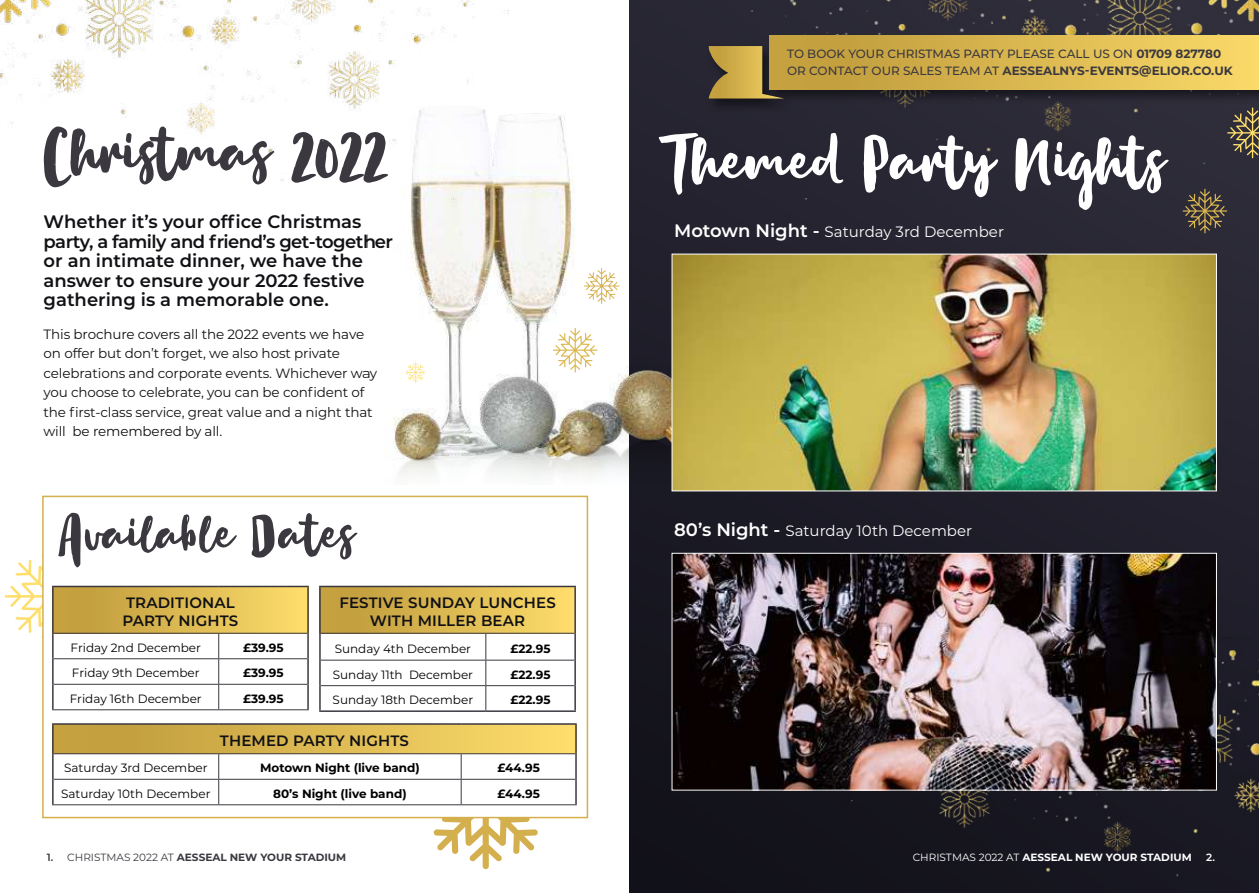
<style>
.page{position:relative;width:1259px;height:893px;background:#fff}
.page>*{position:absolute;margin:0;border:0;box-sizing:border-box;transform-origin:0 0}
.t1{font:75px "Woulien Script";color:#fff}
.t2{font:75px "Woulien Script";color:#3b383f}
.t3{font:60px "Woulien Script";color:#3b383f}
.t4{font:600 18px/19.5px "Montserrat";color:#111115}
.t5{font:600 15px/18px "Montserrat";letter-spacing:.01em;color:#111115}
.t6{font:15px "Montserrat";color:#fff}
.t7{font:13.5px/19.5px "Montserrat";letter-spacing:-.01em;color:#111115}
.t8{font:12px "Montserrat";color:#000}
.t9{font:500 12px/16.5px "Montserrat";color:#3b383f}
.t10{font:700 12px "Montserrat";color:#000}
.t11{font:700 10.5px "Montserrat";color:#3b383f}
.t12{font:700 10.5px "Montserrat";color:#fff}
.t13{font:600 10.5px "Montserrat";color:#fff}
.s1{font-weight:700}
.s2{font-weight:600;font-size:18px}
.s3{font-weight:600}
.s4{font-weight:400}
</style>
<div class="page">
<img style="left:630px;top:0;width:629px;height:893px">
<div style="left:677px;top:0;width:582px;height:223px;background:#2a2835"></div>
<div style="left:737px;top:638px;width:522px;height:255px;background:#171620"></div>
<svg style="left:5px;top:555px;width:37px;height:83px"></svg>
<div style="left:42px;top:496px;width:546px;height:322px;background:#fff;border:2px solid #d4af4d"></div>
<div style="left:53px;top:586px;width:255px;height:47px;background:linear-gradient(to right,#bc9839,#fddc6b)"></div>
<svg style="left:218px;top:634px;width:1px;height:75px"></svg>
<hr style="left:52px;top:586px;width:167px;height:1px;background:#3b383f">
<hr style="left:52px;top:587px;width:2px;height:46px;background:#3b383f">
<hr style="left:219px;top:586px;width:90px;height:1px;background:#3b383f">
<hr style="left:307px;top:587px;width:2px;height:46px;background:#3b383f">
<hr style="left:52px;top:633px;width:2px;height:26px;background:#3b383f">
<hr style="left:307px;top:633px;width:2px;height:26px;background:#3b383f">
<hr style="left:52px;top:659px;width:2px;height:25px;background:#3b383f">
<hr style="left:307px;top:659px;width:2px;height:25px;background:#3b383f">
<hr style="left:52px;top:684px;width:2px;height:25px;background:#3b383f">
<hr style="left:307px;top:684px;width:2px;height:25px;background:#3b383f">
<hr style="left:54px;top:633px;width:165px;height:1px;background:#3b383f">
<hr style="left:219px;top:633px;width:88px;height:1px;background:#3b383f">
<hr style="left:54px;top:658px;width:165px;height:1px;background:#3b383f">
<hr style="left:219px;top:658px;width:88px;height:1px;background:#3b383f">
<hr style="left:54px;top:684px;width:165px;height:1px;background:#3b383f">
<hr style="left:219px;top:684px;width:88px;height:1px;background:#3b383f">
<hr style="left:52px;top:709px;width:167px;height:1px;background:#3b383f">
<hr style="left:219px;top:709px;width:90px;height:1px;background:#3b383f">
<div style="left:53px;top:724px;width:523px;height:30px;background:linear-gradient(to right,#bc9839,#fddc6c)"></div>
<svg style="left:218px;top:754px;width:1px;height:50px"></svg>
<svg style="left:418px;top:734px;width:135px;height:135px"></svg>
<hr style="left:52px;top:723px;width:167px;height:2px;background:#3b383f">
<hr style="left:52px;top:725px;width:2px;height:29px;background:#3b383f">
<hr style="left:219px;top:723px;width:242px;height:2px;background:#3b383f">
<hr style="left:461px;top:723px;width:116px;height:2px;background:#3b383f">
<hr style="left:575px;top:725px;width:2px;height:29px;background:#3b383f">
<hr style="left:52px;top:754px;width:2px;height:25px;background:#3b383f">
<hr style="left:575px;top:754px;width:2px;height:25px;background:#3b383f">
<hr style="left:52px;top:779px;width:2px;height:25px;background:#3b383f">
<hr style="left:575px;top:779px;width:2px;height:25px;background:#3b383f">
<hr style="left:54px;top:753px;width:165px;height:1px;background:#3b383f">
<hr style="left:219px;top:753px;width:242px;height:1px;background:#3b383f">
<hr style="left:461px;top:753px;width:114px;height:1px;background:#3b383f">
<hr style="left:54px;top:779px;width:165px;height:1px;background:#3b383f">
<hr style="left:219px;top:779px;width:242px;height:1px;background:#3b383f">
<hr style="left:461px;top:779px;width:114px;height:1px;background:#3b383f">
<hr style="left:52px;top:804px;width:167px;height:1px;background:#3b383f">
<hr style="left:219px;top:804px;width:242px;height:1px;background:#3b383f">
<hr style="left:461px;top:804px;width:116px;height:1px;background:#3b383f">
<div style="left:320px;top:586px;width:255px;height:47px;background:linear-gradient(to right,#bc9839,#fddc6b)"></div>
<svg style="left:485px;top:634px;width:1px;height:76px"></svg>
<hr style="left:319px;top:586px;width:167px;height:1px;background:#3b383f">
<hr style="left:319px;top:587px;width:2px;height:46px;background:#3b383f">
<hr style="left:486px;top:586px;width:90px;height:1px;background:#3b383f">
<hr style="left:574px;top:587px;width:2px;height:46px;background:#3b383f">
<hr style="left:319px;top:633px;width:2px;height:27px;background:#3b383f">
<hr style="left:574px;top:633px;width:2px;height:27px;background:#3b383f">
<hr style="left:319px;top:660px;width:2px;height:26px;background:#3b383f">
<hr style="left:574px;top:660px;width:2px;height:26px;background:#3b383f">
<hr style="left:319px;top:686px;width:2px;height:24px;background:#3b383f">
<hr style="left:574px;top:686px;width:2px;height:24px;background:#3b383f">
<hr style="left:319px;top:710px;width:167px;height:2px;background:#3b383f">
<hr style="left:486px;top:710px;width:90px;height:2px;background:#3b383f">
<hr style="left:321px;top:633px;width:165px;height:1px;background:#3b383f">
<hr style="left:486px;top:633px;width:88px;height:1px;background:#3b383f">
<hr style="left:321px;top:660px;width:165px;height:1px;background:#3b383f">
<hr style="left:486px;top:660px;width:88px;height:1px;background:#3b383f">
<hr style="left:321px;top:685px;width:165px;height:1px;background:#3b383f">
<hr style="left:486px;top:685px;width:88px;height:1px;background:#3b383f">
<svg style="left:1227px;top:114px;width:32px;height:44px"></svg>
<div style="left:706px;top:23px;width:553px;height:91px;background:#000;opacity:.5"></div>
<svg style="left:709px;top:46px;width:75px;height:53px;background:#a88d42"></svg>
<div style="left:769px;top:36px;width:490px;height:53px;background:linear-gradient(to right,#bc9839,#f8d768)"></div>
<img style="left:393px;top:80px;width:315px;height:405px">
<svg style="left:405px;top:362px;width:21px;height:21px"></svg>
<svg style="left:553px;top:328px;width:44px;height:44px"></svg>
<svg style="left:1182px;top:189px;width:45px;height:44px;background:#534a3c"></svg>
<svg style="left:584px;top:268px;width:35px;height:36px"></svg>
<img style="left:0;top:1px;width:582px;height:222px">
<img style="left:674px;top:256px;width:540px;height:233px">
<img style="left:674px;top:555px;width:540px;height:233px">
<div style="left:672px;top:553px;width:544px;height:237px;border:1px solid #fff"></div>
<h1 class="t2" style="left:43px;top:109px;width:345px">Christmas 2022</h1>
<h3 class="t4" style="left:44px;top:211px;width:351px">Whether it’s your office Christmas party, a family and friend’s get-together or an intimate dinner, we have the answer to ensure your 2022 festive gathering is a memorable one.</h3>
<p class="t7" style="left:44px;top:324px;width:335px">This brochure covers all the 2022 events we have on offer but don’t forget, we also host private celebrations and corporate events. Whichever way you choose to celebrate, you can be confident of the first-class service, great value and a night that will be remembered by all.</p>
<h2 class="t3" style="left:58px;top:499px;width:298px">Available Dates</h2>
<p class="t5" style="left:122px;top:593px;width:117px">TRADITIONAL<br>PARTY NIGHTS</p>
<p class="t8" style="left:71px;top:639px;width:132px">Friday 2nd December</p>
<p class="t10" style="left:243px;top:639px;width:42px">£39.95</p>
<p class="t8" style="left:72px;top:665px;width:129px">Friday 9th December</p>
<p class="t10" style="left:243px;top:664px;width:42px">£39.95</p>
<p class="t8" style="left:70px;top:690px;width:133px">Friday 16th December</p>
<p class="t10" style="left:243px;top:690px;width:42px">£39.95</p>
<p class="t5" style="left:220px;top:731px;width:191px">THEMED PARTY NIGHTS</p>
<p class="t8" style="left:64px;top:760px;width:145px">Saturday 3rd December</p>
<p class="t10" style="left:260px;top:759px;width:161px">Motown Night (live band)</p>
<p class="t10" style="left:497px;top:759px;width:44px">£44.95</p>
<p class="t8" style="left:61px;top:785px;width:151px">Saturday 10th December</p>
<p class="t10" style="left:273px;top:785px;width:135px">80’s Night (live band)</p>
<p class="t10" style="left:497px;top:785px;width:44px">£44.95</p>
<p class="t5" style="left:339px;top:593px;width:218px;text-align:center">FESTIVE SUNDAY LUNCHES<br>WITH MILLER BEAR</p>
<p class="t8" style="left:335px;top:640px;width:138px">Sunday 4th December</p>
<p class="t10" style="left:510px;top:640px;width:42px">£22.95</p>
<p class="t8" style="left:333px;top:666px;width:142px">Sunday 11th December</p>
<p class="t10" style="left:510px;top:666px;width:42px">£22.95</p>
<p class="t8" style="left:333px;top:692px;width:142px">Sunday 18th December</p>
<p class="t10" style="left:510px;top:691px;width:42px">£22.95</p>
<p class="t9" style="left:787px;top:45px;width:447px">TO BOOK YOUR CHRISTMAS PARTY PLEASE CALL US ON <span class="s1">01709 827780<br></span>OR CONTACT OUR SALES TEAM AT <span class="s1">AESSEALNYS-EVENTS@ELIOR.CO.UK</span></p>
<h1 class="t1" style="left:665px;top:118px;width:501px">Themed Party Nights</h1>
<p class="t6" style="left:674px;top:221px;width:331px"><span class="s2">Motown Night -</span> Saturday 3rd December</p>
<p class="t6" style="left:674px;top:521px;width:299px"><span class="s2">80’s Night -</span> Saturday 10th December</p>
<p class="t11" style="left:47px;top:849px;width:301px"><span class="s3">1.</span> <span class="s4">CHRISTMAS 2022 AT</span> AESSEAL NEW YOUR STADIUM</p>
<p class="t12" style="left:912px;top:849px;width:280px"><span class="s4">CHRISTMAS 2022 AT</span> AESSEAL NEW YOUR STADIUM</p>
<p class="t13" style="left:1206px;top:849px;width:10px">2.</p>
</div>
